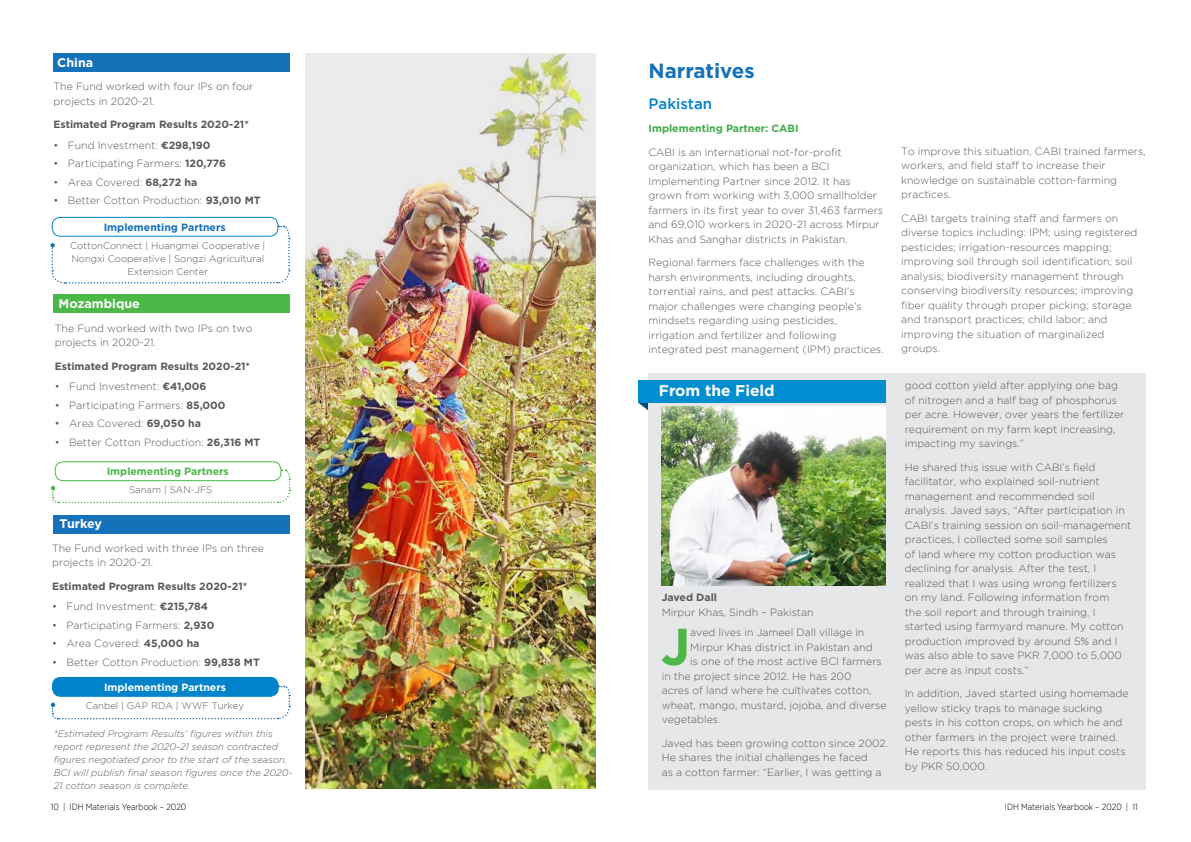
<style>
.page{position:relative;width:1191px;height:842px;background:#fff}
.page>*{position:absolute;margin:0;border:0;box-sizing:border-box;transform-origin:0 0}
.t1{font:700 51.9px "Gotham";color:#4cb848}
.t2{font:700 20.5px "Gotham";color:#1572b9}
.t3{font:700 15.5px "Gotham";color:#fff}
.t4{font:500 15px "Gotham";color:#0083ca}
.t5{font:700 12.5px "Gotham";color:#fff}
.t6{font:300 10.5px/14.5px "Gotham";color:#58595b}
.t7{font:700 10.5px "Gotham";color:#58595b}
.t8{font:700 10.5px "Gotham";color:#41ad49}
.t9{font:700 10.5px "Gotham";color:#1572b9}
.t10{font:700 10.5px "Gotham";color:#4cb848}
.t11{font:700 10.5px "Gotham";color:#fff}
.t12{font:italic 300 9.6px/13px "Gotham";color:#58595b}
.t13{font:300 9.6px/13px "Gotham";color:#58595b;text-align:center}
.t14{font:300 9px "Gotham Narrow";color:#000}
.s1{font-weight:700}
</style>
<div class="page">
<svg style="left:638px;top:403px;width:10px;height:7px"></svg>
<div style="left:53px;top:53px;width:236px;height:19px;background:#1572b9"></div>
<div style="left:53px;top:515px;width:236px;height:18px;background:#1572b9"></div>
<div style="left:53px;top:294px;width:236px;height:19px;background:#4cb848"></div>
<div style="left:648px;top:373px;width:497px;height:416px;background:#e6e7e8"></div>
<div style="left:52px;top:217px;width:226px;height:20px;border:1px solid #0083ca;border-radius:8px"></div>
<img style="left:661px;top:407px;width:224px;height:178px">
<div style="left:55px;top:461px;width:226px;height:20px;border:1px solid #4cb848;border-radius:8px"></div>
<div style="left:53px;top:677px;width:225px;height:19px;background:#0083ca;border-radius:8px"></div>
<div style="left:52px;top:677px;width:227px;height:20px;border:1px solid #0083ca;border-radius:8px"></div>
<svg style="left:51px;top:470px;width:240px;height:34px"></svg>
<svg style="left:51px;top:685px;width:240px;height:35px"></svg>
<svg style="left:50px;top:226px;width:240px;height:58px"></svg>
<img style="left:306px;top:53px;width:289px;height:736px">
<div style="left:638px;top:380px;width:247px;height:23px;background:#008ed0"></div>
<p class="t5" style="left:57px;top:54px;width:37px">China</p>
<p class="t6" style="left:54px;top:79px;width:201px">The Fund worked with four IPs on four projects in 2020-21.</p>
<p class="t7" style="left:54px;top:118px;width:197px">Estimated Program Results 2020-21*</p>
<p class="t6" style="left:54px;top:138px;width:158px">• Fund Investment: <span class="s1">€298,190</span></p>
<p class="t6" style="left:54px;top:156px;width:174px">• Participating Farmers: <span class="s1">120,776</span></p>
<p class="t6" style="left:54px;top:175px;width:145px">• Area Covered: <span class="s1">68,272 ha</span></p>
<p class="t6" style="left:54px;top:193px;width:209px">• Better Cotton Production: <span class="s1">93,010 MT</span></p>
<p class="t9" style="left:104px;top:220px;width:123px">Implementing Partners</p>
<p class="t13" style="left:70px;top:239px;width:196px">CottonConnect | Huangmei Cooperative |<br>Nongxi Cooperative | Songzi Agricultural<br>Extension Center</p>
<p class="t5" style="left:59px;top:296px;width:83px">Mozambique</p>
<p class="t6" style="left:55px;top:321px;width:199px">The Fund worked with two IPs on two projects in 2020-21.</p>
<p class="t7" style="left:55px;top:359px;width:197px">Estimated Program Results 2020-21*</p>
<p class="t6" style="left:55px;top:379px;width:153px">• Fund Investment: <span class="s1">€41,006</span></p>
<p class="t6" style="left:55px;top:398px;width:172px">• Participating Farmers: <span class="s1">85,000</span></p>
<p class="t6" style="left:55px;top:416px;width:148px">• Area Covered: <span class="s1">69,050 ha</span></p>
<p class="t6" style="left:55px;top:435px;width:207px">• Better Cotton Production: <span class="s1">26,316 MT</span></p>
<p class="t10" style="left:107px;top:464px;width:123px">Implementing Partners</p>
<p class="t13" style="left:129px;top:483px;width:85px">Sanam | SAN-JFS</p>
<p class="t5" style="left:60px;top:515px;width:44px">Turkey</p>
<p class="t6" style="left:52px;top:540px;width:213px">The Fund worked with three IPs on three projects in 2020-21.</p>
<p class="t7" style="left:52px;top:579px;width:197px">Estimated Program Results 2020-21*</p>
<p class="t6" style="left:52px;top:599px;width:157px">• Fund Investment: <span class="s1">€215,784</span></p>
<p class="t6" style="left:52px;top:617px;width:164px">• Participating Farmers: <span class="s1">2,930</span></p>
<p class="t6" style="left:52px;top:636px;width:149px">• Area Covered: <span class="s1">45,000 ha</span></p>
<p class="t6" style="left:52px;top:654px;width:209px">• Better Cotton Production: <span class="s1">99,838 MT</span></p>
<p class="t11" style="left:104px;top:680px;width:123px">Implementing Partners</p>
<p class="t13" style="left:86px;top:699px;width:160px">Canbel | GAP RDA | WWF Turkey</p>
<p class="t12" style="left:54px;top:727px;width:240px">*Estimated Program Results’ figures within this report represent the 2020-21 season contracted figures negotiated prior to the start of the season.<br>BCI will publish final season figures once the 2020- 21 cotton season is complete.</p>
<h2 class="t2" style="left:648px;top:57px;width:108px">Narratives</h2>
<h3 class="t4" style="left:648px;top:95px;width:65px">Pakistan</h3>
<p class="t8" style="left:648px;top:121px;width:152px">Implementing Partner: CABI</p>
<p class="t6" style="left:648px;top:144px;width:236px">CABI is an international not-for-profit organization, which has been a BCI Implementing Partner since 2012. It has grown from working with 3,000 smallholder farmers in its first year to over 31,463 farmers and 69,010 workers in 2020-21 across Mirpur Khas and Sanghar districts in Pakistan.</p>
<p class="t6" style="left:648px;top:255px;width:236px">Regional farmers face challenges with the harsh environments, including droughts, torrential rains, and pest attacks. CABI’s major challenges were changing people’s mindsets regarding using pesticides, irrigation and fertilizer and following integrated pest management (IPM) practices.</p>
<h3 class="t3" style="left:659px;top:380px;width:117px">From the Field</h3>
<p class="t7" style="left:661px;top:590px;width:57px">Javed Dall</p>
<p class="t6" style="left:661px;top:605px;width:153px">Mirpur Khas, Sindh – Pakistan</p>
<h1 class="t1" style="left:661px;top:612px;width:31px">J</h1>
<p class="t6" style="left:690px;top:625px;width:176px">aved lives in Jameel Dall village in</p>
<p class="t6" style="left:690px;top:639px;width:184px">Mirpur Khas district in Pakistan and</p>
<p class="t6" style="left:690px;top:654px;width:193px">is one of the most active BCI farmers</p>
<p class="t6" style="left:661px;top:668px;width:191px">in the project since 2012. He has 200</p>
<p class="t6" style="left:661px;top:683px;width:211px">acres of land where he cultivates cotton,</p>
<p class="t6" style="left:661px;top:697px;width:226px">wheat, mango, mustard, jojoba, and diverse</p>
<p class="t6" style="left:661px;top:712px;width:60px">vegetables.</p>
<p class="t6" style="left:661px;top:735px;width:228px">Javed has been growing cotton since 2002.<br>He shares the initial challenges he faced<br>as a cotton farmer: “Earlier, I was getting a</p>
<p class="t6" style="left:901px;top:144px;width:246px">To improve this situation, CABI trained farmers, workers, and field staff to increase their knowledge on sustainable cotton-farming practices.</p>
<p class="t6" style="left:901px;top:211px;width:238px">CABI targets training staff and farmers on diverse topics including: IPM; using registered pesticides; irrigation-resources mapping; improving soil through soil identification; soil analysis; biodiversity management through conserving biodiversity resources; improving fiber quality through proper picking; storage and transport practices; child labor; and improving the situation of marginalized groups.</p>
<p class="t6" style="left:904px;top:378px;width:221px">good cotton yield after applying one bag of nitrogen and a half bag of phosphorus per acre. However, over years the fertilizer requirement on my farm kept increasing, impacting my savings.”</p>
<p class="t6" style="left:904px;top:460px;width:228px">He shared this issue with CABI’s field facilitator, who explained soil-nutrient management and recommended soil analysis. Javed says, “After participation in CABI’s training session on soil-management practices, I collected some soil samples<br>of land where my cotton production was declining for analysis. After the test, I realized that I was using wrong fertilizers on my land. Following information from<br>the soil report and through training, I started using farmyard manure. My cotton production improved by around 5% and I was also able to save PKR 7,000 to 5,000 per acre as input costs.”</p>
<p class="t6" style="left:904px;top:686px;width:225px">In addition, Javed started using homemade yellow sticky traps to manage sucking pests in his cotton crops, on which he and other farmers in the project were trained.<br>He reports this has reduced his input costs by PKR 50,000.</p>
<p class="t14" style="left:51px;top:801px;width:137px">10 | IDH Materials Yearbook – 2020</p>
<p class="t14" style="left:1005px;top:801px;width:134px">IDH Materials Yearbook – 2020 | 11</p>
</div>
